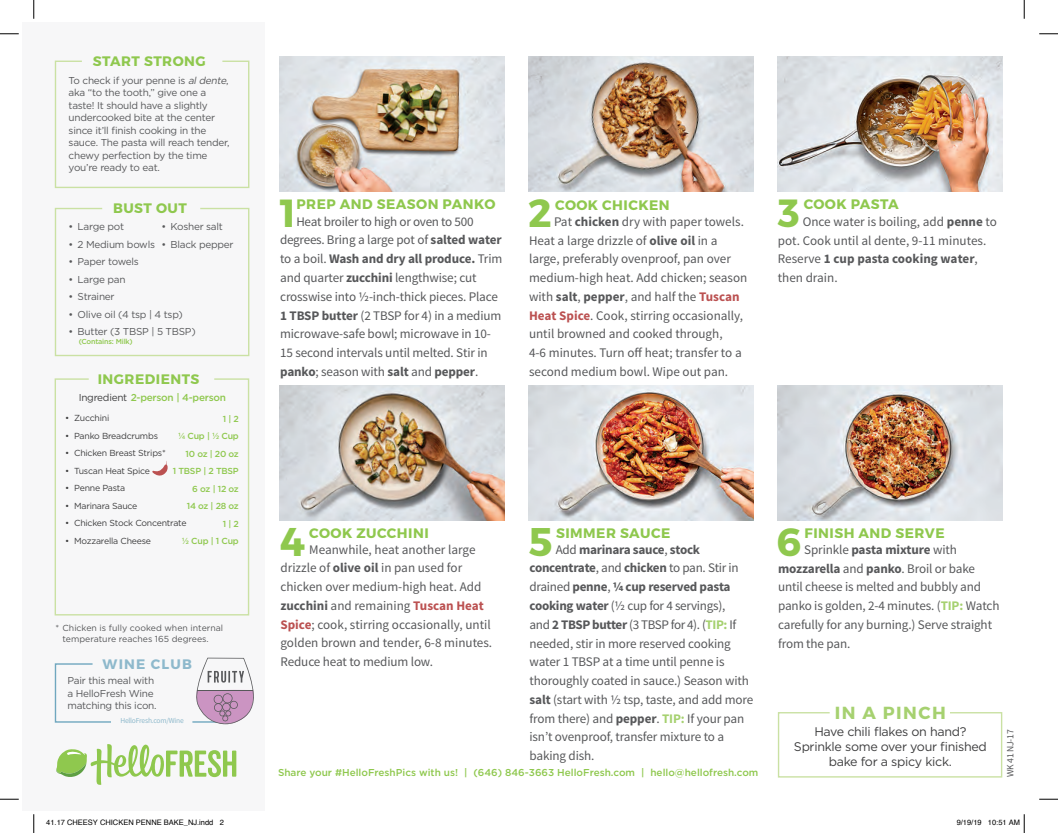
<style>
.page{position:relative;width:1058px;height:833px;background:#fff}
.page>*{position:absolute;margin:0;border:0;box-sizing:border-box;transform-origin:0 0}
.t1{font:700 40px "Montserrat";color:#8fc84e}
.t2{font:700 39.88px "Montserrat";color:#8fc84e}
.t3{font:700 39.25px "Montserrat";color:#8fc84e}
.t4{font:700 39.12px "Montserrat";color:#8fc84e}
.t5{font:700 17.5px "Montserrat";letter-spacing:.085em;color:#a6d170}
.t6{font:700 13.75px "Montserrat";letter-spacing:.035em;color:#8fc84e}
.t7{font:700 13.75px "Montserrat";letter-spacing:.085em;color:#8eb9cc}
.t8{font:13.12px/18.8px "Source Sans Pro";letter-spacing:-.01em;color:#57585a}
.t9{font:12.5px/15px "Gotham";letter-spacing:-.025em;color:#3e3e3f;text-align:center}
.t10{font:10px/12.5px "Gotham";letter-spacing:-.025em;color:#57585a}
.t11{font:500 10px "Gotham";color:#8fc84e}
.t12{font:500 10px "Gotham";letter-spacing:-.025em;color:#8fc84e}
.t13{font:9.62px "Source Sans Pro";letter-spacing:-.025em;color:#57585a}
.t14{font:8.75px "Gotham";letter-spacing:-.025em;color:#3e3e3f}
.t15{font:8.75px/10.5px "Gotham";color:#57585a}
.t16{font:500 8.75px/17.5px "Gotham";letter-spacing:-.025em;color:#8fc84e;text-align:right}
.t17{font:7.5px "Helvetica";color:#000}
.t18{font:7.5px "Source Sans Pro";letter-spacing:-.025em;color:#8eb9cc}
.t19{font:500 7.25px "Gotham";letter-spacing:-.025em;color:#8fc84e}
.s1{font-style:italic}
.s2{font-weight:700}
.s3{font-weight:700;color:#bb5151}
.s4{font-weight:400;color:#3e3e3f}
.s5{font-weight:700;color:#a6d170}
</style>
<div class="page">
<div style="left:23px;top:23px;width:241px;height:787px;background:#f7f7f8"></div>
<svg style="left:54px;top:207px;width:196px;height:150px"></svg>
<svg style="left:54px;top:60px;width:196px;height:128px"></svg>
<svg style="left:54px;top:663px;width:57px;height:60px"></svg>
<svg style="left:56px;top:744px;width:180px;height:40px"></svg>
<svg style="left:54px;top:378px;width:196px;height:238px"></svg>
<svg style="left:777px;top:712px;width:226px;height:66px"></svg>
<img style="left:529px;top:385px;width:225px;height:135px">
<img style="left:280px;top:385px;width:225px;height:135px">
<img style="left:777px;top:385px;width:225px;height:135px">
<svg style="left:152px;top:461px;width:16px;height:18px"></svg>
<img style="left:280px;top:56px;width:225px;height:135px">
<img style="left:529px;top:56px;width:225px;height:135px">
<img style="left:777px;top:56px;width:225px;height:135px">
<svg style="left:193px;top:657px;width:61px;height:68px"></svg>
<svg style="left:0;top:33px;width:19px;height:2px"></svg>
<svg style="left:1039px;top:33px;width:19px;height:2px"></svg>
<svg style="left:0;top:798px;width:19px;height:2px"></svg>
<svg style="left:1039px;top:798px;width:19px;height:2px"></svg>
<svg style="left:33px;top:0;width:2px;height:19px"></svg>
<svg style="left:33px;top:814px;width:2px;height:19px"></svg>
<svg style="left:1023px;top:0;width:2px;height:19px"></svg>
<svg style="left:1023px;top:814px;width:2px;height:19px"></svg>
<p class="t6" style="left:93px;top:52px;width:114px">START STRONG</p>
<p class="t10" style="left:69px;top:74px;width:162px">To check if your penne is <span class="s1">aldente</span>, aka “to the tooth,” give one a taste! It should have a slightly undercooked bite at the center since it’ll finish cooking in the sauce. The pasta will reach tender, chewy perfection by the time you’re ready to eat.</p>
<p class="t6" style="left:113px;top:199px;width:75px">BUST OUT</p>
<p class="t6" style="left:555px;top:197px;width:116px">COOK CHICKEN</p>
<p class="t6" style="left:803px;top:196px;width:96px">COOK PASTA</p>
<p class="t6" style="left:296px;top:196px;width:201px">PREP AND SEASON PANKO</p>
<h3 class="t4" style="left:280px;top:189px;width:18px">1</h3>
<h3 class="t3" style="left:528px;top:189px;width:25px">2</h3>
<h3 class="t3" style="left:778px;top:189px;width:23px">3</h3>
<p class="t8" style="left:280px;top:212px;width:224px;text-indent:16px">Heat broiler to high or oven to 500 degrees. Bring a large pot of <span class="s2">salted water </span>to a boil. <span class="s2">Wash and dry all produce.</span> Trim and quarter <span class="s2">zucchini</span> lengthwise; cut crosswise into ½-inch-thick pieces. Place <span class="s2">1 TBSP butter</span> (2 TBSP for 4) in a medium microwave-safe bowl; microwave in 10- 15 second intervals until melted. Stir in <span class="s2">panko</span>; season with <span class="s2">salt</span> and <span class="s2">pepper</span>.</p>
<p class="t8" style="left:529px;top:212px;width:220px;text-indent:25px">Pat <span class="s2">chicken</span> dry with paper towels.<br>Heat a large drizzle of <span class="s2">olive oil</span> in a large, preferably ovenproof, pan over medium-high heat. Add chicken; season with <span class="s2">salt</span>, <span class="s2">pepper</span>, and half the <span class="s3">Tuscan Heat Spice</span>. Cook, stirring occasionally, until browned and cooked through,<br>4-6 minutes. Turn off heat; transfer to a second medium bowl. Wipe out pan.</p>
<p class="t8" style="left:777px;top:212px;width:221px;text-indent:25px">Once water is boiling, add <span class="s2">penne</span> to pot. Cook until al dente, 9-11 minutes.<br>Reserve <span class="s2">1 cup pasta cooking water</span>, then drain.</p>
<p class="t10" style="left:161px;top:220px;width:63px">• Kosher salt</p>
<p class="t10" style="left:161px;top:238px;width:74px">• Black pepper</p>
<p class="t10" style="left:69px;top:220px;width:57px">• Large pot</p>
<p class="t10" style="left:69px;top:238px;width:88px">• 2 Medium bowls</p>
<p class="t10" style="left:69px;top:255px;width:72px">• Paper towels</p>
<p class="t10" style="left:69px;top:273px;width:58px">• Large pan</p>
<p class="t10" style="left:69px;top:290px;width:47px">• Strainer</p>
<p class="t10" style="left:69px;top:308px;width:116px">• Olive oil (4 tsp | 4 tsp)</p>
<p class="t10" style="left:69px;top:325px;width:129px">• Butter (3 TBSP | 5 TBSP)</p>
<p class="t19" style="left:79px;top:336px;width:55px">(Contains: Milk)</p>
<p class="t6" style="left:98px;top:370px;width:103px">INGREDIENTS</p>
<p class="t12" style="left:79px;top:390px;width:149px"><span class="s4">Ingredient</span> 2-person | 4-person</p>
<p class="t16" style="left:173px;top:409px;width:68px">1 | 2<br>¼ Cup | ½ Cup<br>10 oz | 20 oz<br>1 TBSP | 2 TBSP<br>6 oz | 12 oz<br>14 oz | 28 oz<br>1 | 2<br>½ Cup | 1 Cup</p>
<p class="t14" style="left:65px;top:413px;width:46px">• Zucchini</p>
<p class="t14" style="left:65px;top:431px;width:94px">• Panko Breadcrumbs</p>
<p class="t14" style="left:65px;top:448px;width:102px">• Chicken Breast Strips*</p>
<p class="t14" style="left:65px;top:466px;width:87px">• Tuscan Heat Spice</p>
<p class="t14" style="left:65px;top:483px;width:62px">• Penne Pasta</p>
<p class="t14" style="left:65px;top:501px;width:74px">• Marinara Sauce</p>
<p class="t14" style="left:65px;top:518px;width:123px">• Chicken Stock Concentrate</p>
<p class="t14" style="left:65px;top:536px;width:87px">• Mozzarella Cheese</p>
<p class="t15" style="left:62px;top:623px;width:162px;text-indent:-7px">* Chicken is fully cooked when internal temperature reaches 165 degrees.</p>
<p class="t7" style="left:103px;top:655px;width:91px">WINE CLUB</p>
<p class="t10" style="left:68px;top:674px;width:91px">Pair this meal with a HelloFresh Wine matching this icon.</p>
<p class="t18" style="left:120px;top:716px;width:65px">HelloFresh.com/Wine</p>
<h1 class="t1" style="left:280px;top:516px;width:27px">4</h1>
<h2 class="t2" style="left:529px;top:517px;width:25px">5</h2>
<h3 class="t3" style="left:776px;top:517px;width:26px">6</h3>
<p class="t6" style="left:309px;top:524px;width:121px">COOK ZUCCHINI</p>
<p class="t6" style="left:556px;top:524px;width:116px">SIMMER SAUCE</p>
<p class="t6" style="left:804px;top:524px;width:142px">FINISH AND SERVE</p>
<p class="t8" style="left:280px;top:540px;width:213px;text-indent:29px">Meanwhile, heat another large drizzle of <span class="s2">olive oil</span> in pan used for chicken over medium-high heat. Add <span class="s2">zucchini</span> and remaining <span class="s3">Tuscan Heat Spice</span>; cook, stirring occasionally, until golden brown and tender, 6-8 minutes.<br>Reduce heat to medium low.</p>
<p class="t8" style="left:529px;top:540px;width:225px;text-indent:26px">Add <span class="s2">marinara sauce</span>, <span class="s2">stock concentrate</span>, and <span class="s2">chicken</span> to pan. Stir in drained <span class="s2">penne</span>, <span class="s2">¼ cup reserved pasta cooking water</span> (½ cup for 4 servings),<br>and <span class="s2">2 TBSP butter</span> (3 TBSP for 4). (<span class="s5">TIP:</span> If needed, stir in more reserved cooking water 1 TBSP at a time until penne is thoroughly coated in sauce.) Season with <span class="s2">salt</span> (start with ½ tsp, taste, and add more from there) and <span class="s2">pepper</span>. <span class="s5">TIP:</span> If your pan isn’t ovenproof, transfer mixture to a baking dish.</p>
<p class="t8" style="left:778px;top:540px;width:223px;text-indent:26px">Sprinkle <span class="s2">pasta mixture</span> with <span class="s2">mozzarella</span> and <span class="s2">panko</span>. Broil or bake until cheese is melted and bubbly and panko is golden, 2-4 minutes. (<span class="s5">TIP:</span> Watch carefully for any burning.) Serve straight from the pan.</p>
<h3 class="t5" style="left:834px;top:701px;width:113px">IN A PINCH</h3>
<p class="t9" style="left:794px;top:723px;width:194px">Have chili flakes on hand?<br>Sprinkle some over your finished bake for a spicy kick.</p>
<p class="t11" style="left:278px;top:766px;width:482px">Share your #HelloFreshPics with us! | (646) 846-3663 HelloFresh.com | hello@hellofresh.com</p>
<p class="t13" style="left:1004px;top:776px;width:49px;rotate:-90deg">WK 41 NJ-17</p>
<p class="t17" style="left:46px;top:817px;width:179px">41.17 CHEESY CHICKEN PENNE BAKE_NJ.indd 2</p>
<p class="t17" style="left:956px;top:817px;width:65px">9/19/19 10:51 AM</p>
</div>
